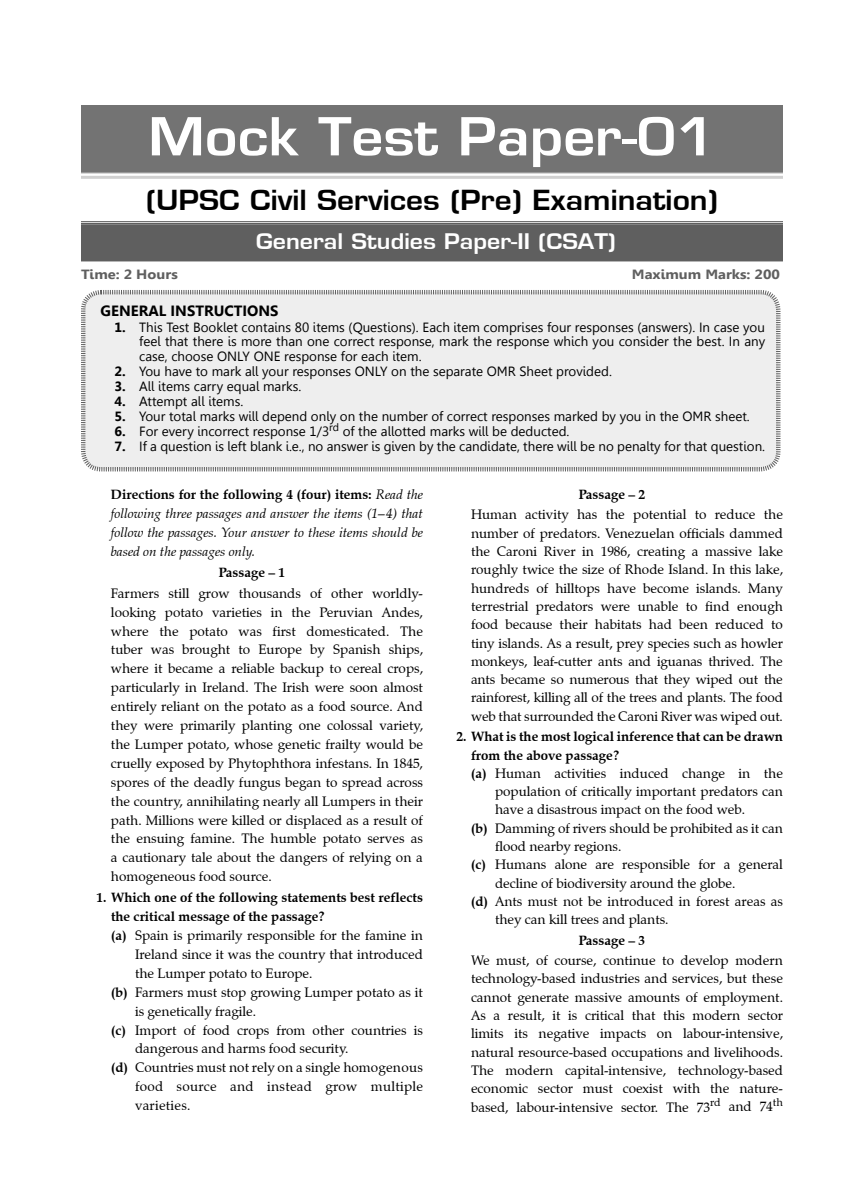
<style>
.page{position:relative;width:864px;height:1188px;background:#fff}
.page>*{position:absolute;margin:0;border:0;box-sizing:border-box;transform-origin:0 0}
.t1{font:700 51px "Euromode";color:#fff;scale:1.1 1}
.t2{font:700 27px "Euromode";color:#000;scale:1.1 1}
.t3{font:700 21px "Euromode";color:#fff;scale:1.1 1}
.t4{font:700 14.85px "Gisha";color:#000}
.t5{font:13.5px/18.3px "Zapf Calligraphic 801 BT";color:#000;text-align:justify}
.t6{font:700 13.5px "Zapf Calligraphic 801 BT";color:#000}
.t7{font:italic 13.5px/18.9px "Zapf Calligraphic 801 BT";color:#000;text-align:justify}
.t8{font:13.5px "Zapf Calligraphic 801 BT";letter-spacing:.02em;color:#000}
.t9{font:13.35px/14.1px "Gisha";color:#000;text-align:justify}
.t10{font:700 13.35px "Gisha";color:#5f5f5f;scale:1.1 1}
.s1{font-weight:700}
.s2{font-weight:700;font-style:normal}
</style>
<div class="page">
<div style="left:81px;top:105px;width:702px;height:71px;background:#737373"></div>
<div style="left:81px;top:223px;width:702px;height:37px;background:#5f5f5f"></div>
<div style="left:81px;top:173px;width:702px;height:6px;background:#fff"></div>
<hr style="left:81px;top:173px;width:702px;height:1px;background:#d0d0d0">
<hr style="left:81px;top:176px;width:702px;height:3px;background:#d0d0d0">
<hr style="left:81px;top:221px;width:702px;height:1px;background:#5f5f5f">
<hr style="left:81px;top:258px;width:702px;height:3px;background:#5f5f5f">
<div style="left:81px;top:290px;width:700px;height:182px;background:#eee"></div>
<h1 class="t1" style="left:148px;top:105px;width:517px">Mock Test Paper-01</h1>
<h2 class="t2" style="left:146px;top:183px;width:522px">(UPSC Civil Services (Pre) Examination)</h2>
<h3 class="t3" style="left:256px;top:228px;width:329px">General Studies Paper-II (CSAT)</h3>
<p class="t10" style="left:81px;top:267px;width:90px">Time: 2 Hours</p>
<p class="t10" style="left:632px;top:267px;width:136px">Maximum Marks: 200</p>
<p class="t4" style="left:101px;top:303px;width:179px">General Instructions</p>
<p class="t9" style="left:139px;top:321px;width:627px;text-indent:-25px"><span class="s1">1.</span> This Test Booklet contains 80 items (Questions). Each item comprises four responses (answers). In case you feel that there is more than one correct response, mark the response which you consider the best. In any case, choose ONLY ONE response for each item.</p>
<p class="t9" style="left:115px;top:364px;width:499px"><span class="s1">2.</span> You have to mark all your responses ONLY on the separate OMR Sheet provided.</p>
<p class="t9" style="left:115px;top:379px;width:188px"><span class="s1">3.</span> All items carry equal marks.</p>
<p class="t9" style="left:115px;top:394px;width:130px"><span class="s1">4.</span> Attempt all items.</p>
<p class="t9" style="left:115px;top:409px;width:637px"><span class="s1">5.</span> Your total marks will depend only on the number of correct responses marked by you in the OMR sheet.</p>
<p class="t9" style="left:115px;top:424px;width:456px"><span class="s1">6.</span> For every incorrect response 1/3<sup>rd</sup> of the allotted marks will be deducted.</p>
<p class="t9" style="left:115px;top:439px;width:652px"><span class="s1">7.</span> If a question is left blank i.e., no answer is given by the candidate, there will be no penalty for that question.</p>
<p class="t7" style="left:111px;top:485px;width:314px"><span class="s2">Directions for the following 4 (four) items:</span> Read the following three passages and answer the items (1–4) that follow the passages. Your answer to these items should be based on the passages only.</p>
<p class="t6" style="left:219px;top:564px;width:68px">Passage – 1</p>
<p class="t5" style="left:111px;top:584px;width:314px;line-height:18.9px">Farmers still grow thousands of other worldly&shy;looking potato varieties in the Peruvian Andes, where the potato was first domesticated. The tuber was brought to Europe by Spanish ships, where it became a reliable backup to cereal crops, particularly in Ireland. The Irish were soon almost entirely reliant on the potato as a food source. And they were primarily planting one colossal variety, the Lumper potato, whose genetic frailty would be cruelly exposed by Phytophthora infestans. In 1845, spores of the deadly fungus began to spread across the country, annihilating nearly all Lumpers in their path. Millions were killed or displaced as a result of the ensuing famine. The humble potato serves as a cautionary tale about the dangers of relying on a homogeneous food source.</p>
<p class="t6" style="left:97px;top:889px;width:328px">1. Which one of the following statements best reflects</p>
<p class="t6" style="left:111px;top:908px;width:215px">the critical message of the passage?</p>
<p class="t5" style="left:111px;top:926px;width:313px"><span class="s1">(a)</span> Spain is primarily responsible for the famine in</p>
<p class="t5" style="left:135px;top:945px;width:289px">Ireland since it was the country that introduced</p>
<p class="t5" style="left:135px;top:964px;width:179px">the Lumper potato to Europe.</p>
<p class="t5" style="left:111px;top:983px;width:313px"><span class="s1">(b)</span> Farmers must stop growing Lumper potato as it</p>
<p class="t5" style="left:135px;top:1002px;width:123px">is genetically fragile.</p>
<p class="t5" style="left:111px;top:1021px;width:313px"><span class="s1">(c)</span> Import of food crops from other countries is</p>
<p class="t5" style="left:135px;top:1040px;width:215px">dangerous and harms food security.</p>
<p class="t5" style="left:111px;top:1059px;width:313px"><span class="s1">(d)</span> Countries must not rely on a single homogenous</p>
<p class="t8" style="left:135px;top:1078px;width:289px">food source and instead grow multiple</p>
<p class="t8" style="left:135px;top:1097px;width:57px">varieties.</p>
<p class="t6" style="left:579px;top:486px;width:68px">Passage – 2</p>
<p class="t5" style="left:471px;top:506px;width:313px">Human activity has the potential to reduce the number of predators. Venezuelan officials dammed the Caroni River in 1986, creating a massive lake roughly twice the size of Rhode Island. In this lake, hundreds of hilltops have become islands. Many terrestrial predators were unable to find enough food because their habitats had been reduced to tiny islands. As a result, prey species such as howler monkeys, leaf-cutter ants and iguanas thrived. The ants became so numerous that they wiped out the rainforest, killing all of the trees and plants. The food web that surrounded the Caroni River was wiped out.</p>
<p class="t6" style="left:457px;top:728px;width:328px">2. What is the most logical inference that can be drawn</p>
<p class="t6" style="left:471px;top:747px;width:150px">from the above passage?</p>
<p class="t5" style="left:471px;top:764px;width:313px"><span class="s1">(a)</span> Human activities induced change in the</p>
<p class="t5" style="left:495px;top:782px;width:290px">population of critically important predators can</p>
<p class="t5" style="left:495px;top:801px;width:252px">have a disastrous impact on the food web.</p>
<p class="t5" style="left:471px;top:819px;width:314px"><span class="s1">(b)</span> Damming of rivers should be prohibited as it can</p>
<p class="t5" style="left:495px;top:837px;width:128px">flood nearby regions.</p>
<p class="t5" style="left:471px;top:856px;width:313px"><span class="s1">(c)</span> Humans alone are responsible for a general</p>
<p class="t5" style="left:495px;top:874px;width:242px">decline of biodiversity around the globe.</p>
<p class="t5" style="left:471px;top:892px;width:314px"><span class="s1">(d)</span> Ants must not be introduced in forest areas as</p>
<p class="t5" style="left:495px;top:911px;width:175px">they can kill trees and plants.</p>
<p class="t6" style="left:579px;top:932px;width:68px">Passage – 3</p>
<p class="t5" style="left:471px;top:951px;width:314px">We must, of course, continue to develop modern technology-based industries and services, but these cannot generate massive amounts of employment.<br>As a result, it is critical that this modern sector limits its negative impacts on labour-intensive, natural resource-based occupations and livelihoods.<br>The modern capital-intensive, technology-based economic sector must coexist with the nature&shy;based, labour-intensive sector. The 73<sup>rd</sup> and 74<sup>th</sup></p>
</div>
